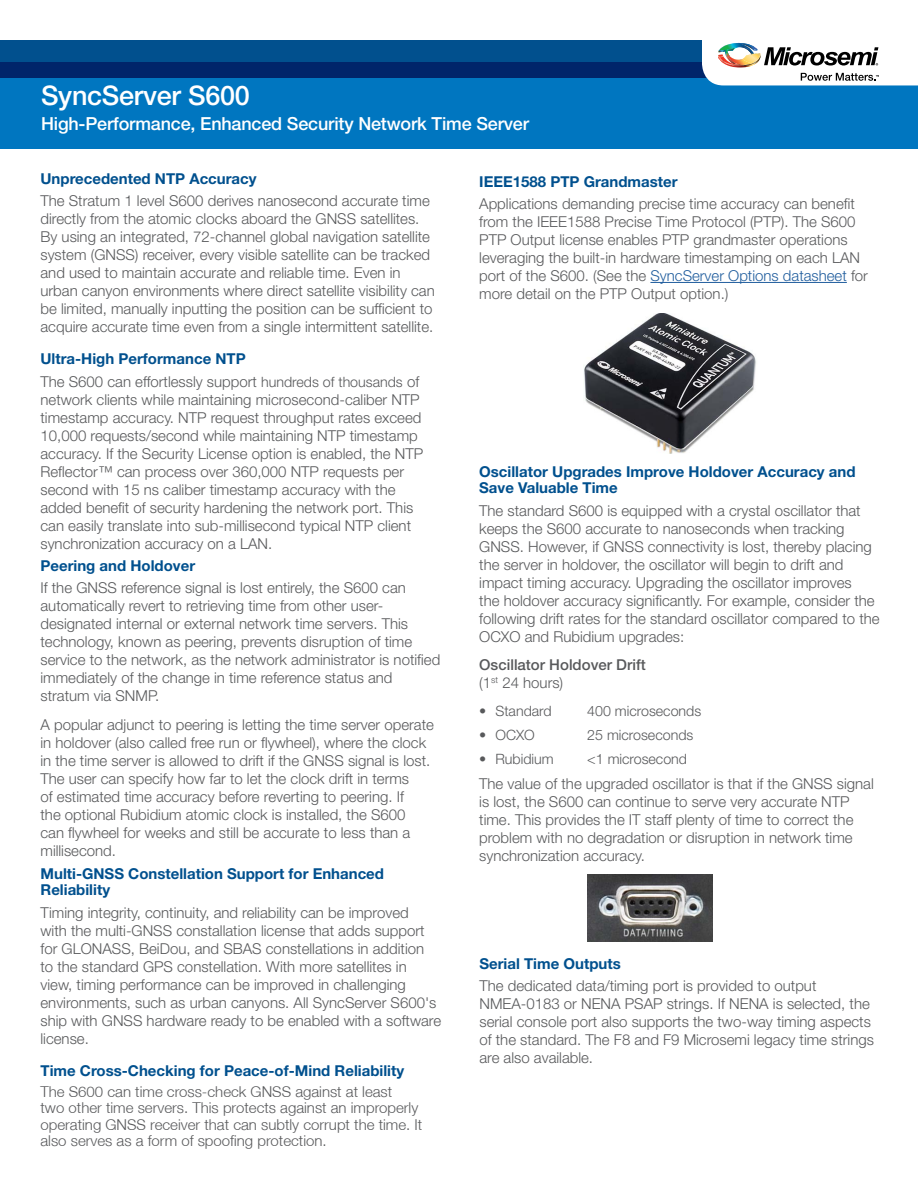
<style>
.page{position:relative;width:918px;height:1188px;background:#fff}
.page>*{position:absolute;margin:0;border:0;box-sizing:border-box;transform-origin:0 0}
.t1{font:500 27px "Helvetica Neue LT Std";letter-spacing:-.01em;color:#fff}
.t2{font:500 18px "Helvetica Neue LT Std";letter-spacing:-.01em;color:#fff}
.t3{font:300 15px/18px "Helvetica Neue LT Std";color:#58595b}
.t4{font:700 15px/16.5px "Helvetica Neue LT Std";color:#01508e}
.t5{font:300 15px/16.5px "Helvetica Neue LT";color:#58595b}
.t6{font:500 15px/18px "Helvetica Neue LT Std";color:#58595b}
.t7{font:300 14.25px "Helvetica Neue LT Std";color:#58595b}
.s1{font-weight:700;color:#01508e}
.s2{font-size:14.25px}
.s3{color:#215e9e}
.s4{font-weight:300}
</style>
<div class="page">
<div style="left:0;top:62px;width:918px;height:86px;background:#0076c0"></div>
<svg style="left:0;top:40px;width:702px;height:38px;background:#003d7e"></svg>
<svg style="left:702px;top:42px;width:216px;height:43px"></svg>
<img style="left:588px;top:875px;width:125px;height:67px">
<img style="left:584px;top:313px;width:172px;height:141px">
<hr style="left:650px;top:282px;width:197px;height:1px;background:#215e9e">
<h1 class="t1" style="left:41px;top:79px;width:210px">SyncServer S600</h1>
<p class="t2" style="left:41px;top:113px;width:490px">High-Performance, Enhanced Security Network Time Server</p>
<p class="t4" style="left:40px;top:170px;width:218px">Unprecedented NTP Accuracy</p>
<p class="t3" style="left:40px;top:191px;width:396px">The Stratum 1 level S600 derives nanosecond accurate time directly from the atomic clocks aboard the GNSS satellites.<br>By using an integrated, 72-channel global navigation satellite system (GNSS) receiver, every visible satellite can be tracked and used to maintain accurate and reliable time. Even in urban canyon environments where direct satellite visibility can be limited, manually inputting the position can be sufficient to acquire accurate time even from a single intermittent satellite.</p>
<p class="t3" style="left:40px;top:347px;width:380px;line-height:22.4px"><span class="s1">Ultra-High Performance NTP<br></span>The S600 can effortlessly support <span class="s2">hundreds of thousands</span> of</p>
<p class="t3" style="left:41px;top:390px;width:384px">network clients while maintaining microsecond-caliber NTP timestamp accuracy. NTP request throughput rates exceed 10,000 requests/second while maintaining NTP timestamp accuracy. If the Security License option is enabled, the NTP Reflector™ can process over 360,000 NTP requests per second with 15 ns caliber timestamp accuracy with the added benefit of security hardening the network port. This can easily translate into sub-millisecond typical NTP client synchronization accuracy on a LAN.</p>
<p class="t4" style="left:41px;top:557px;width:156px">Peering and Holdover</p>
<p class="t3" style="left:41px;top:578px;width:401px">If the GNSS reference signal is lost entirely, the S600 can automatically revert to retrieving time from other user&shy;designated internal or external network time servers. This technology, known as peering, prevents disruption of time service to the network, as the network administrator is notified immediately of the change in time reference status and stratum via SNMP.</p>
<p class="t3" style="left:41px;top:715px;width:395px">A popular adjunct to peering is letting the time server operate in holdover (also called free run or flywheel), where the clock in the time server is allowed to drift if the GNSS signal is lost.<br>The user can specify how far to let the clock drift in terms<br>of estimated time accuracy before reverting to peering. If<br>the optional Rubidium atomic clock is installed, the S600<br>can flywheel for weeks and still be accurate to less than a millisecond.</p>
<p class="t4" style="left:41px;top:865px;width:345px">Multi-GNSS Constellation Support for Enhanced<br>Reliability</p>
<p class="t3" style="left:41px;top:903px;width:402px">Timing integrity, continuity, and reliability can be improved<br>with the multi-GNSS constallation license that adds support for GLONASS, BeiDou, and SBAS constellations in addition<br>to the standard GPS constellation. With more satellites in view, timing performance can be improved in challenging environments, such as urban canyons. All SyncServer S600's ship with GNSS hardware ready to be enabled with a software license.</p>
<p class="t4" style="left:41px;top:1062px;width:365px">Time Cross-Checking for Peace-of-Mind Reliability</p>
<p class="t5" style="left:41px;top:1083px;width:383px">The S600 can time cross-check GNSS against at least<br>two other time servers. This protects against an improperly operating GNSS receiver that can subtly corrupt the time. It also serves as a form of spoofing protection.</p>
<p class="t4" style="left:479px;top:173px;width:200px">IEEE1588 PTP Grandmaster</p>
<p class="t3" style="left:479px;top:194px;width:390px">Applications demanding precise time accuracy can benefit from the IEEE1588 Precise Time Protocol (PTP). The S600<br>PTP Output license enables PTP grandmaster operations leveraging the built-in hardware timestamping on each LAN port of the S600. (See the <span class="s3">SyncServer Options datasheet</span> for more detail on the PTP Output option.)</p>
<p class="t4" style="left:479px;top:463px;width:378px">Oscillator Upgrades Improve Holdover Accuracy and<br>Save Valuable Time</p>
<p class="t3" style="left:479px;top:501px;width:402px">The standard S600 is equipped with a crystal oscillator that keeps the S600 accurate to nanoseconds when tracking GNSS. However, if GNSS connectivity is lost, thereby placing the server in holdover, the oscillator will begin to drift and impact timing accuracy. Upgrading the oscillator improves<br>the holdover accuracy significantly. For example, consider the following drift rates for the standard oscillator compared to the OCXO and Rubidium upgrades:</p>
<p class="t6" style="left:479px;top:656px;width:168px">Oscillator Holdover Drift <span class="s4">(1</span><sup>st</sup> <span class="s4">24 hours)</span></p>
<p class="t7" style="left:479px;top:703px;width:74px">• Standard</p>
<p class="t7" style="left:587px;top:703px;width:116px">400 microseconds</p>
<p class="t7" style="left:479px;top:726px;width:57px">• OCXO</p>
<p class="t7" style="left:587px;top:726px;width:108px">25 microseconds</p>
<p class="t7" style="left:479px;top:750px;width:76px">• Rubidium</p>
<p class="t7" style="left:587px;top:750px;width:101px">&lt;1 microsecond</p>
<p class="t3" style="left:479px;top:774px;width:396px">The value of the upgraded oscillator is that if the GNSS signal is lost, the S600 can continue to serve very accurate NTP time. This provides the IT staff plenty of time to correct the problem with no degradation or disruption in network time synchronization accuracy.</p>
<p class="t4" style="left:479px;top:955px;width:143px">Serial Time Outputs</p>
<p class="t3" style="left:479px;top:976px;width:396px">The dedicated data/timing port is provided to output NMEA-0183 or NENA PSAP strings. If NENA is selected, the serial console port also supports the two-way timing aspects of the standard. The F8 and F9 Microsemi legacy time strings are also available.</p>
</div>
